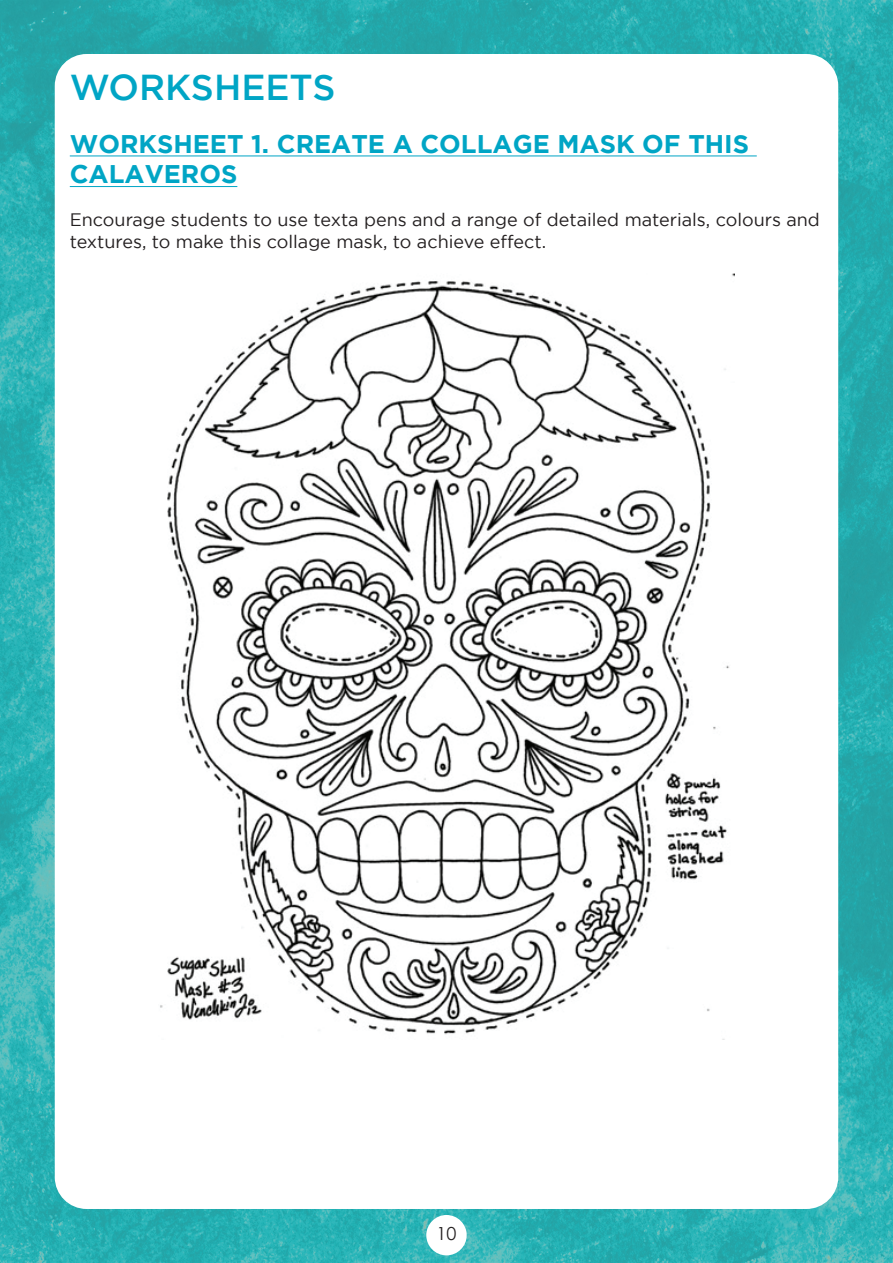
<style>
.page{position:relative;width:893px;height:1263px;background:#fff}
.page>*{position:absolute;margin:0;border:0;box-sizing:border-box;transform-origin:0 0}
.t1{font:500 36px "Gotham";color:#00a5c5}
.t2{font:700 25.5px/30.6px "Gotham";color:#00a5c5}
.t3{font:18px/21.6px "Gotham";color:#231f20}
.t4{font:18px "Century Gothic";color:#231f20}
</style>
<div class="page">
<img style="left:0;top:0;width:893px;height:1263px">
<div style="left:55px;top:54px;width:783px;height:1155px;background:#fff;border-radius:32px"></div>
<div style="left:426px;top:1215px;width:41px;height:40px;background:#fff;border-radius:50%"></div>
<hr style="left:70px;top:156px;width:687px;height:1px;background:#00a5c5">
<hr style="left:70px;top:186px;width:167px;height:1px;background:#00a5c5">
<img style="left:160px;top:273px;width:575px;height:762px">
<h1 class="t1" style="left:70px;top:67px;width:267px">WORKSHEETS</h1>
<h2 class="t2" style="left:70px;top:128px;width:681px">WORKSHEET 1. CREATE A COLLAGE MASK OF THIS<br>CALAVEROS</h2>
<p class="t3" style="left:70px;top:209px;width:752px">Encourage students to use texta pens and a range of detailed materials, colours and textures, to make this collage mask, to achieve effect.</p>
<p class="t4" style="left:436px;top:1221px;width:21px">10</p>
</div>
